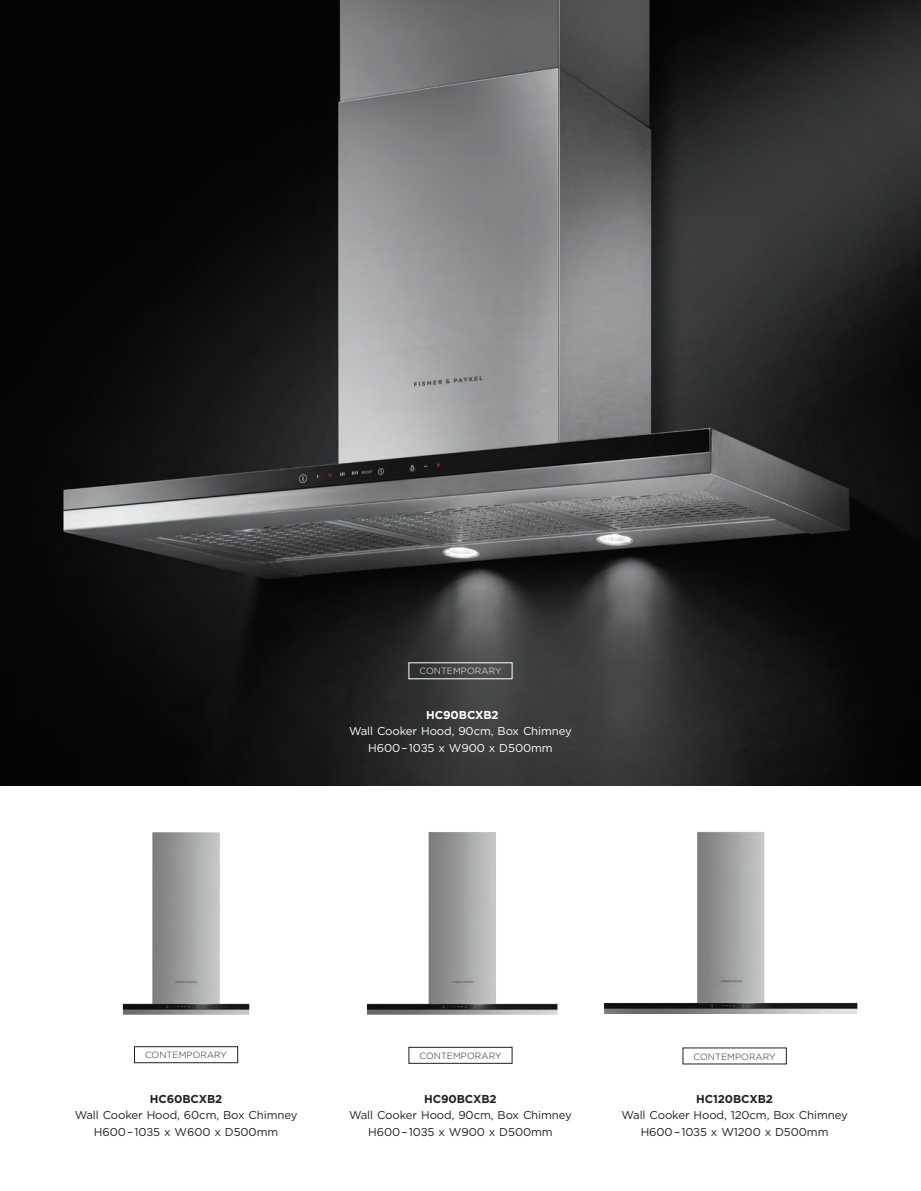
<style>
.page{position:relative;width:921px;height:1191px;background:#fff}
.page>*{position:absolute;margin:0;border:0;box-sizing:border-box;transform-origin:0 0}
.FP_6_5_Book_SC_Left{font:11.4px "Gotham";letter-spacing:-.01em;color:#231f20}
.FP_6_5_Book_SC_Left-2{font:11.4px "Gotham";letter-spacing:-.01em;color:#fff}
.FP_6_5_Book_SC_Left-3{font:700 11.4px "Gotham";letter-spacing:-.01em;color:#231f20}
.FP_6_5_Book_SC_Left-4{font:700 11.4px "Gotham";letter-spacing:-.01em;color:#fff}
.FP_6_5_Book_SC_Left-5{font:300 9px "Gotham";letter-spacing:.01em;color:#231f20}
.FP_6_5_Book_SC_Left-6{font:300 9px "Gotham";letter-spacing:.01em;color:#fff}
</style>
<div class="page">
<img style="left:0;top:0;width:920px;height:786px">
<img style="left:123px;top:832px;width:126px;height:182px">
<img style="left:367px;top:832px;width:190px;height:182px">
<img style="left:603px;top:831px;width:254px;height:183px">
<div style="left:408px;top:1047px;width:104px;height:16px;border:1px solid #231f20"></div>
<div style="left:408px;top:662px;width:104px;height:17px;border:1px solid #fff"></div>
<div style="left:134px;top:1046px;width:104px;height:17px;border:1px solid #231f20"></div>
<p class="FP_6_5_Book_SC_Left-6" style="left:419px;top:665px;width:83px">CONTEMPORARY</p>
<p class="FP_6_5_Book_SC_Left-4" style="left:426px;top:707px;width:74px">HC90BCXB2</p>
<p class="FP_6_5_Book_SC_Left-2" style="left:349px;top:724px;width:224px">Wall Cooker Hood, 90cm, Box Chimney</p>
<p class="FP_6_5_Book_SC_Left-2" style="left:368px;top:740px;width:186px">H600 – 1035 x W900 x D500mm</p>
<p class="FP_6_5_Book_SC_Left-5" style="left:145px;top:1049px;width:83px">CONTEMPORARY</p>
<p class="FP_6_5_Book_SC_Left-5" style="left:693px;top:1050px;width:83px">CONTEMPORARY</p>
<p class="FP_6_5_Book_SC_Left-5" style="left:419px;top:1050px;width:83px">CONTEMPORARY</p>
<p class="FP_6_5_Book_SC_Left-3" style="left:150px;top:1091px;width:74px">HC60BCXB2</p>
<p class="FP_6_5_Book_SC_Left" style="left:75px;top:1107px;width:224px">Wall Cooker Hood, 60cm, Box Chimney</p>
<p class="FP_6_5_Book_SC_Left" style="left:94px;top:1124px;width:186px">H600 – 1035 x W600 x D500mm</p>
<p class="FP_6_5_Book_SC_Left-3" style="left:424px;top:1091px;width:74px">HC90BCXB2</p>
<p class="FP_6_5_Book_SC_Left" style="left:349px;top:1107px;width:224px">Wall Cooker Hood, 90cm, Box Chimney</p>
<p class="FP_6_5_Book_SC_Left" style="left:368px;top:1124px;width:186px">H600 – 1035 x W900 x D500mm</p>
<p class="FP_6_5_Book_SC_Left-3" style="left:696px;top:1091px;width:78px">HC120BCXB2</p>
<p class="FP_6_5_Book_SC_Left" style="left:621px;top:1107px;width:228px">Wall Cooker Hood, 120cm, Box Chimney</p>
<p class="FP_6_5_Book_SC_Left" style="left:640px;top:1124px;width:189px">H600 – 1035 x W1200 x D500mm</p>
</div>
